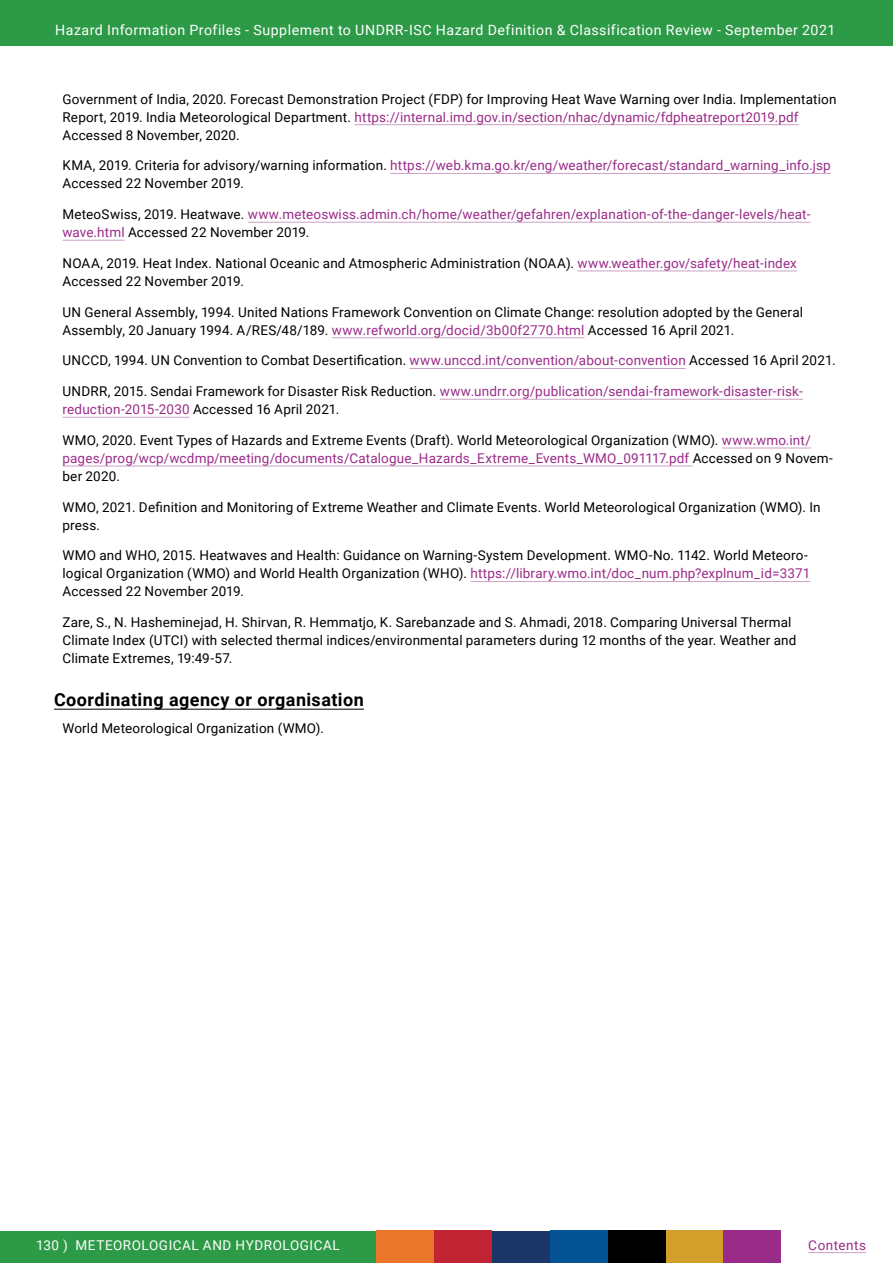
<style>
.page{position:relative;width:893px;height:1263px;background:#fff}
.page>*{position:absolute;margin:0;border:0;box-sizing:border-box;transform-origin:0 0}
.t1{font:700 18px "Roboto";letter-spacing:.025em;color:#000}
.t2{font:14.1px "Roboto";letter-spacing:.035em;color:#fff}
.t3{font:13.5px/18px "Roboto";letter-spacing:.01em;color:#000}
.t4{font:13.5px/18px "Roboto";letter-spacing:.01em;color:#9a2b88}
.t5{font:13.5px "Roboto";letter-spacing:.04em;color:#fff}
.t6{font:13.5px "Roboto";letter-spacing:.04em;color:#9a2b88}
.s1{color:#9a2b88}
.s2{color:#000}
</style>
<div class="page">
<div style="left:0;top:1231px;width:376px;height:32px;background:#2d9a47"></div>
<div style="left:376px;top:1231px;width:58px;height:32px;background:#ea762a"></div>
<div style="left:492px;top:1231px;width:58px;height:32px;background:#1b3668"></div>
<div style="left:550px;top:1231px;width:58px;height:32px;background:#035293"></div>
<div style="left:665px;top:1231px;width:58px;height:32px;background:#d19f2a"></div>
<div style="left:434px;top:1231px;width:58px;height:32px;background:#c02331"></div>
<div style="left:608px;top:1231px;width:57px;height:32px;background:#000"></div>
<div style="left:723px;top:1231px;width:58px;height:32px;background:#9a2b88"></div>
<hr style="left:808px;top:1252px;width:58px;height:1px;background:#cba2c6">
<div style="left:0;top:0;width:893px;height:46px;background:#2d9a47"></div>
<hr style="left:354px;top:124px;width:445px;height:1px;background:#cba2c6">
<hr style="left:390px;top:173px;width:441px;height:1px;background:#cba2c6">
<hr style="left:248px;top:222px;width:562px;height:1px;background:#cba2c6">
<hr style="left:63px;top:240px;width:62px;height:1px;background:#cba2c6">
<hr style="left:577px;top:271px;width:220px;height:1px;background:#cba2c6">
<hr style="left:332px;top:337px;width:252px;height:1px;background:#cba2c6">
<hr style="left:410px;top:368px;width:276px;height:1px;background:#cba2c6">
<hr style="left:440px;top:399px;width:363px;height:1px;background:#cba2c6">
<hr style="left:63px;top:417px;width:127px;height:1px;background:#cba2c6">
<hr style="left:722px;top:448px;width:89px;height:1px;background:#cba2c6">
<hr style="left:63px;top:466px;width:630px;height:1px;background:#cba2c6">
<hr style="left:470px;top:581px;width:340px;height:1px;background:#cba2c6">
<hr style="left:54px;top:709px;width:310px;height:1px;background:#000">
<p class="t2" style="left:55px;top:20px;width:782px">Hazard Information Profiles - Supplement to UNDRR-ISC Hazard Definition &amp; Classification Review - September 2021</p>
<p class="t3" style="left:63px;top:89px;width:775px">Government of India, 2020. Forecast Demonstration Project (FDP) for Improving Heat Wave Warning over India. Implementation<br>Report, 2019. India Meteorological Department. <span class="s1">https://internal.imd.gov.in/section/nhac/dynamic/fdpheatreport2019.pdf<br></span>Accessed 8 November, 2020.</p>
<p class="t3" style="left:63px;top:156px;width:770px">KMA, 2019. Criteria for advisory/warning information. <span class="s1">https://web.kma.go.kr/eng/weather/forecast/standard_warning_info.jsp<br></span>Accessed 22 November 2019.</p>
<p class="t4" style="left:63px;top:205px;width:749px"><span class="s2">MeteoSwiss, 2019. Heatwave.</span> www.meteoswiss.admin.ch/home/weather/gefahren/explanation-of-the-danger-levels/heat&shy;wave.html <span class="s2">Accessed 22 November 2019.</span></p>
<p class="t3" style="left:63px;top:254px;width:736px">NOAA, 2019. Heat Index. National Oceanic and Atmospheric Administration (NOAA). <span class="s1">www.weather.gov/safety/heat-index<br></span>Accessed 22 November 2019.</p>
<p class="t3" style="left:63px;top:302px;width:742px">UN General Assembly, 1994. United Nations Framework Convention on Climate Change: resolution adopted by the General<br>Assembly, 20 January 1994. A/RES/48/189. <span class="s1">www.refworld.org/docid/3b00f2770.html</span> Accessed 16 April 2021.</p>
<p class="t3" style="left:63px;top:351px;width:774px">UNCCD, 1994. UN Convention to Combat Desertification. <span class="s1">www.unccd.int/convention/about-convention</span> Accessed 16 April 2021.</p>
<p class="t4" style="left:63px;top:382px;width:742px"><span class="s2">UNDRR, 2015. Sendai Framework for Disaster Risk Reduction.</span> www.undrr.org/publication/sendai-framework-disaster-risk&shy;reduction-2015-2030 <span class="s2">Accessed 16 April 2021.</span></p>
<p class="t3" style="left:63px;top:431px;width:772px">WMO, 2020. Event Types of Hazards and Extreme Events (Draft). World Meteorological Organization (WMO). <span class="s1">www.wmo.int/ pages/prog/wcp/wcdmp/meeting/documents/Catalogue_Hazards_Extreme_Events_WMO_091117.pdf</span> Accessed on 9 Novem&shy;ber 2020.</p>
<p class="t3" style="left:63px;top:497px;width:760px">WMO, 2021. Definition and Monitoring of Extreme Weather and Climate Events. World Meteorological Organization (WMO). In press.</p>
<p class="t3" style="left:63px;top:546px;width:749px">WMO and WHO, 2015. Heatwaves and Health: Guidance on Warning-System Development. WMO-No. 1142. World Meteoro&shy;logical Organization (WMO) and World Health Organization (WHO). <span class="s1">https://library.wmo.int/doc_num.php?explnum_id=3371<br></span>Accessed 22 November 2019.</p>
<p class="t3" style="left:63px;top:613px;width:735px">Zare, S., N. Hasheminejad, H. Shirvan, R. Hemmatjo, K. Sarebanzade and S. Ahmadi, 2018. Comparing Universal Thermal<br>Climate Index (UTCI) with selected thermal indices/environmental parameters during 12 months of the year. Weather and<br>Climate Extremes, 19:49-57.</p>
<h1 class="t1" style="left:54px;top:687px;width:311px">Coordinating agency or organisation</h1>
<p class="t3" style="left:63px;top:718px;width:263px">World Meteorological Organization (WMO).</p>
<p class="t5" style="left:36px;top:1235px;width:305px">130 ) METEOROLOGICAL AND HYDROLOGICAL</p>
<p class="t6" style="left:808px;top:1235px;width:59px">Contents</p>
</div>
